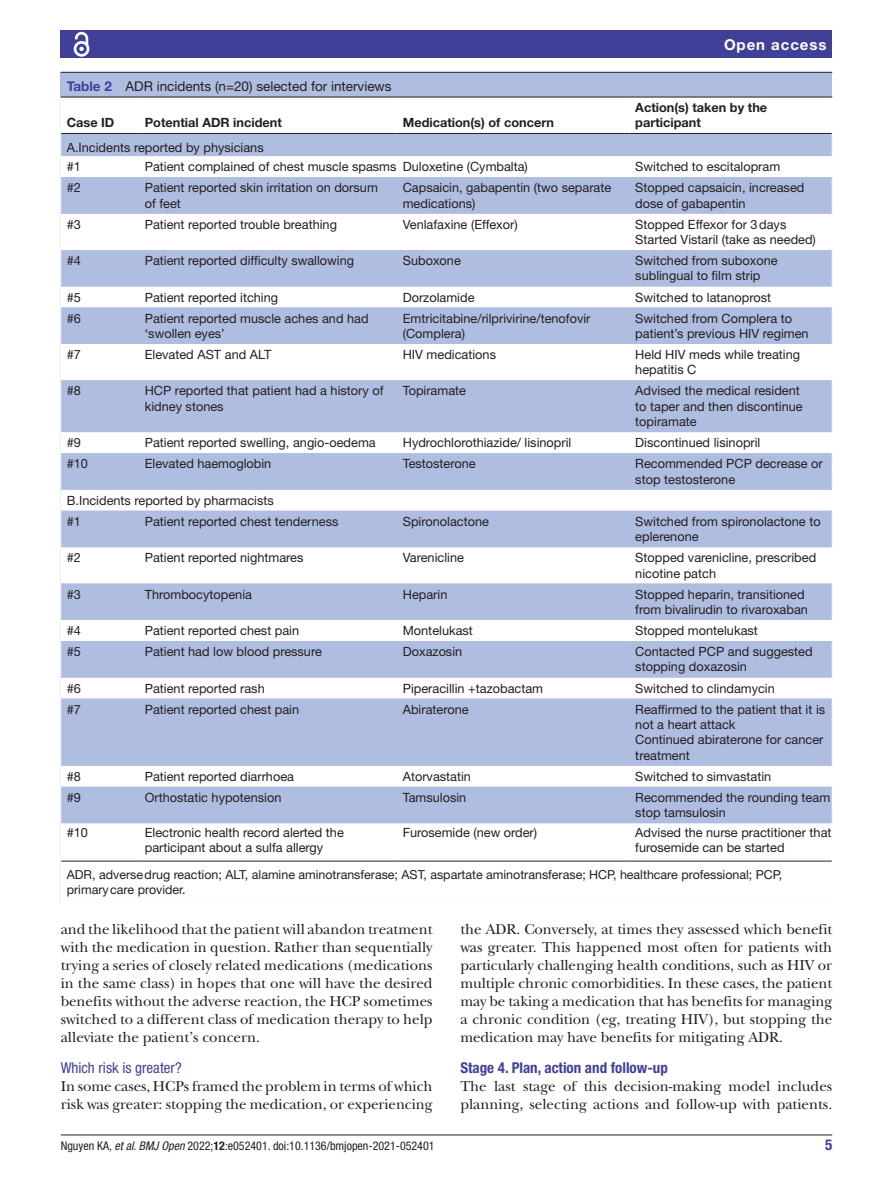
<style>
.page{position:relative;width:893px;height:1191px;background:#fff}
.page>*{position:absolute;margin:0;border:0;box-sizing:border-box;transform-origin:0 0}
.t1{font:15px/18px "New Baskerville";color:#231f20;text-align:justify}
.t2{font:700 condensed 15px "Helvetica Neue LT Std";color:#414099}
.t3{font:condensed 15px "Helvetica Neue LT Std";color:#414099}
.t4{font:700 15px "Helvetica Neue LT Std";letter-spacing:.065em;color:#fff}
.t5{font:13.5px "Helvetica Neue LT Std";color:#231f20}
.t6{font:12.75px/15.3px "Helvetica Neue LT Std";color:#231f20}
.t7{font:700 12.75px/15.3px "Helvetica Neue LT Std";color:#231f20}
.t8{font:12.45px/15px "Helvetica Neue LT Std";color:#231f20}
.t9{font:condensed 12px "Helvetica Neue LT Std";color:#231f20}
.s1{font-weight:700;color:#414099}
.s2{font-style:italic}
.s3{font-weight:700}
</style>
<div class="page">
<hr style="left:61px;top:1134px;width:771px;height:1px;background:#231f20">
<div style="left:61px;top:31px;width:771px;height:27px;background:#414099"></div>
<svg style="left:73px;top:31px;width:17px;height:26px"></svg>
<div style="left:61px;top:73px;width:771px;height:830px;background:#afbde1"></div>
<hr style="left:61px;top:72px;width:771px;height:1px;background:#231f20">
<div style="left:61px;top:98px;width:771px;height:805px;background:#fff"></div>
<svg style="left:61px;top:134px;width:771px;height:689px"></svg>
<hr style="left:61px;top:97px;width:78px;height:1px;background:#231f20">
<hr style="left:61px;top:133px;width:78px;height:1px;background:#231f20">
<hr style="left:139px;top:97px;width:258px;height:1px;background:#231f20">
<hr style="left:139px;top:133px;width:258px;height:1px;background:#231f20">
<hr style="left:397px;top:97px;width:232px;height:1px;background:#231f20">
<hr style="left:397px;top:133px;width:232px;height:1px;background:#231f20">
<hr style="left:629px;top:97px;width:203px;height:1px;background:#231f20">
<hr style="left:629px;top:133px;width:203px;height:1px;background:#231f20">
<hr style="left:61px;top:860px;width:78px;height:1px;background:#231f20">
<hr style="left:139px;top:860px;width:258px;height:1px;background:#231f20">
<hr style="left:397px;top:860px;width:232px;height:1px;background:#231f20">
<hr style="left:629px;top:860px;width:203px;height:1px;background:#231f20">
<svg style="left:60px;top:133px;width:1px;height:44px"></svg>
<svg style="left:60px;top:286px;width:1px;height:21px"></svg>
<svg style="left:60px;top:432px;width:1px;height:21px"></svg>
<svg style="left:60px;top:489px;width:1px;height:22px"></svg>
<svg style="left:60px;top:620px;width:1px;height:21px"></svg>
<svg style="left:60px;top:677px;width:1px;height:21px"></svg>
<svg style="left:60px;top:765px;width:1px;height:21px"></svg>
<hr style="left:67px;top:893px;width:765px;height:1px;background:#fff">
<p class="t5" style="left:67px;top:78px;width:326px"><span class="s1">Table 2</span> ADR incidents (n=20) selected for interviews</p>
<p class="t7" style="left:67px;top:115px;width:49px">Case ID</p>
<p class="t7" style="left:145px;top:115px;width:139px">Potential ADR incident</p>
<p class="t7" style="left:403px;top:115px;width:153px">Medication(s) of concern</p>
<p class="t4" style="left:724px;top:35px;width:104px">Open access</p>
<p class="t7" style="left:635px;top:100px;width:133px">Action(s) taken by the participant</p>
<p class="t6" style="left:67px;top:137px;width:198px;line-height:19.6px">A.Incidents reported by physicians #1</p>
<p class="t6" style="left:145px;top:159px;width:385px">Patient complained of chest muscle spasms Duloxetine (Cymbalta)</p>
<p class="t6" style="left:635px;top:159px;width:146px">Switched to escitalopram</p>
<p class="t6" style="left:67px;top:180px;width:16px">#2</p>
<p class="t6" style="left:145px;top:180px;width:235px">Patient reported skin irritation on dorsum of feet</p>
<p class="t6" style="left:403px;top:180px;width:210px">Capsaicin, gabapentin (two separate medications)</p>
<p class="t6" style="left:635px;top:180px;width:171px">Stopped capsaicin, increased dose of gabapentin</p>
<p class="t6" style="left:67px;top:216px;width:16px">#3</p>
<p class="t6" style="left:145px;top:216px;width:194px">Patient reported trouble breathing</p>
<p class="t6" style="left:403px;top:216px;width:116px">Venlafaxine (Effexor)</p>
<p class="t6" style="left:635px;top:216px;width:182px">Stopped Effexor for 3days<br>Started Vistaril (take as needed)</p>
<p class="t6" style="left:67px;top:253px;width:16px">#4</p>
<p class="t6" style="left:145px;top:253px;width:211px">Patient reported difficulty swallowing</p>
<p class="t6" style="left:403px;top:253px;width:60px">Suboxone</p>
<p class="t6" style="left:635px;top:253px;width:144px">Switched from suboxone sublingual to film strip</p>
<p class="t6" style="left:67px;top:289px;width:16px">#5</p>
<p class="t6" style="left:145px;top:289px;width:135px">Patient reported itching</p>
<p class="t6" style="left:403px;top:289px;width:73px">Dorzolamide</p>
<p class="t6" style="left:635px;top:289px;width:137px">Switched to latanoprost</p>
<p class="t6" style="left:67px;top:310px;width:16px">#6</p>
<p class="t6" style="left:145px;top:310px;width:225px">Patient reported muscle aches and had ‘swollen eyes’</p>
<p class="t6" style="left:403px;top:310px;width:189px">Emtricitabine/rilprivirine/tenofovir (Complera)</p>
<p class="t6" style="left:635px;top:310px;width:175px">Switched from Complera to patient’s previous HIV regimen</p>
<p class="t6" style="left:67px;top:347px;width:16px">#7</p>
<p class="t6" style="left:145px;top:347px;width:128px">Elevated AST and ALT</p>
<p class="t6" style="left:403px;top:347px;width:95px">HIV medications</p>
<p class="t6" style="left:635px;top:347px;width:166px">Held HIV meds while treating hepatitis C</p>
<p class="t6" style="left:67px;top:383px;width:16px">#8</p>
<p class="t6" style="left:145px;top:383px;width:240px">HCP reported that patient had a history of kidney stones</p>
<p class="t6" style="left:403px;top:383px;width:65px">Topiramate</p>
<p class="t6" style="left:635px;top:383px;width:169px">Advised the medical resident to taper and then discontinue topiramate</p>
<p class="t6" style="left:67px;top:435px;width:16px">#9</p>
<p class="t6" style="left:145px;top:435px;width:232px">Patient reported swelling, angio-oedema</p>
<p class="t6" style="left:403px;top:435px;width:170px">Hydrochlorothiazide/ lisinopril</p>
<p class="t6" style="left:635px;top:435px;width:127px">Discontinued lisinopril</p>
<p class="t6" style="left:67px;top:456px;width:23px">#10</p>
<p class="t6" style="left:145px;top:456px;width:128px">Elevated haemoglobin</p>
<p class="t6" style="left:403px;top:456px;width:74px">Testosterone</p>
<p class="t6" style="left:635px;top:456px;width:189px">Recommended PCP decrease or stop testosterone</p>
<p class="t6" style="left:67px;top:489px;width:209px;line-height:21.1px">B.Incidents reported by pharmacists #1</p>
<p class="t6" style="left:145px;top:513px;width:195px">Patient reported chest tenderness</p>
<p class="t6" style="left:403px;top:513px;width:88px">Spironolactone</p>
<p class="t6" style="left:635px;top:513px;width:187px">Switched from spironolactone to eplerenone</p>
<p class="t6" style="left:67px;top:550px;width:16px">#2</p>
<p class="t6" style="left:145px;top:550px;width:160px">Patient reported nightmares</p>
<p class="t6" style="left:403px;top:550px;width:63px">Varenicline</p>
<p class="t6" style="left:635px;top:550px;width:182px">Stopped varenicline, prescribed nicotine patch</p>
<p class="t6" style="left:67px;top:586px;width:16px">#3</p>
<p class="t6" style="left:145px;top:586px;width:109px">Thrombocytopenia</p>
<p class="t6" style="left:403px;top:586px;width:46px">Heparin</p>
<p class="t6" style="left:635px;top:586px;width:174px">Stopped heparin, transitioned from bivalirudin to rivaroxaban</p>
<p class="t6" style="left:67px;top:622px;width:16px">#4</p>
<p class="t6" style="left:145px;top:622px;width:156px">Patient reported chest pain</p>
<p class="t6" style="left:403px;top:622px;width:72px">Montelukast</p>
<p class="t6" style="left:635px;top:622px;width:124px">Stopped montelukast</p>
<p class="t6" style="left:67px;top:644px;width:16px">#5</p>
<p class="t6" style="left:145px;top:644px;width:179px">Patient had low blood pressure</p>
<p class="t6" style="left:403px;top:644px;width:61px">Doxazosin</p>
<p class="t6" style="left:635px;top:644px;width:179px">Contacted PCP and suggested stopping doxazosin</p>
<p class="t6" style="left:67px;top:680px;width:16px">#6</p>
<p class="t6" style="left:145px;top:680px;width:121px">Patient reported rash</p>
<p class="t6" style="left:403px;top:680px;width:142px">Piperacillin +tazobactam</p>
<p class="t6" style="left:635px;top:680px;width:141px">Switched to clindamycin</p>
<p class="t6" style="left:67px;top:701px;width:16px">#7</p>
<p class="t6" style="left:145px;top:701px;width:156px">Patient reported chest pain</p>
<p class="t6" style="left:403px;top:701px;width:67px">Abiraterone</p>
<p class="t6" style="left:635px;top:701px;width:191px">Reaffirmed to the patient that it is not a heart attack<br>Continued abiraterone for cancer treatment</p>
<p class="t6" style="left:67px;top:768px;width:16px">#8</p>
<p class="t6" style="left:145px;top:768px;width:151px">Patient reported diarrhoea</p>
<p class="t6" style="left:403px;top:768px;width:70px">Atorvastatin</p>
<p class="t6" style="left:635px;top:768px;width:138px">Switched to simvastatin</p>
<p class="t6" style="left:67px;top:789px;width:16px">#9</p>
<p class="t6" style="left:145px;top:789px;width:138px">Orthostatic hypotension</p>
<p class="t6" style="left:403px;top:789px;width:65px">Tamsulosin</p>
<p class="t6" style="left:635px;top:789px;width:196px">Recommended the rounding team stop tamsulosin</p>
<p class="t6" style="left:67px;top:824px;width:23px">#10</p>
<p class="t6" style="left:145px;top:824px;width:201px">Electronic health record alerted the participant about a sulfa allergy</p>
<p class="t6" style="left:403px;top:824px;width:136px">Furosemide (new order)</p>
<p class="t6" style="left:635px;top:824px;width:198px">Advised the nurse practitioner that furosemide can be started</p>
<p class="t8" style="left:67px;top:867px;width:717px">ADR, adversedrug reaction; ALT, alamine aminotransferase; AST, aspartate aminotransferase; HCP, healthcare professional; PCP, primarycare provider.</p>
<p class="t1" style="left:61px;top:920px;width:373px">and the likelihood that the patient will abandon treatment with the medication in question. Rather than sequentially trying a series of closely related medications (medications in the same class) in hopes that one will have the desired benefits without the adverse reaction, the HCP sometimes switched to a different class of medication therapy to help alleviate the patient’s concern.</p>
<p class="t3" style="left:61px;top:1059px;width:122px">Which risk is greater?</p>
<p class="t1" style="left:61px;top:1077px;width:373px">In some cases, HCPs framed the problem in terms of which risk was greater: stopping the medication, or experiencing</p>
<p class="t1" style="left:460px;top:920px;width:373px">the ADR. Conversely, at times they assessed which benefit was greater. This happened most often for patients with particularly challenging health conditions, such as HIV or multiple chronic comorbidities. In these cases, the patient may be taking a medication that has benefits for managing a chronic condition (eg, treating HIV), but stopping the medication may have benefits for mitigating ADR.</p>
<p class="t2" style="left:460px;top:1059px;width:209px">Stage 4. Plan, action and follow-up</p>
<p class="t1" style="left:460px;top:1077px;width:373px">The last stage of this decision-making model includes planning, selecting actions and follow-up with patients.</p>
<p class="t9" style="left:61px;top:1138px;width:375px">Nguyen KA, <span class="s2">et al</span>. <span class="s2">BMJ Open</span> 2022;<span class="s3">12</span>:e052401. doi:10.1136/bmjopen-2021-052401</p>
<p class="t2" style="left:825px;top:1135px;width:9px">5</p>
</div>
